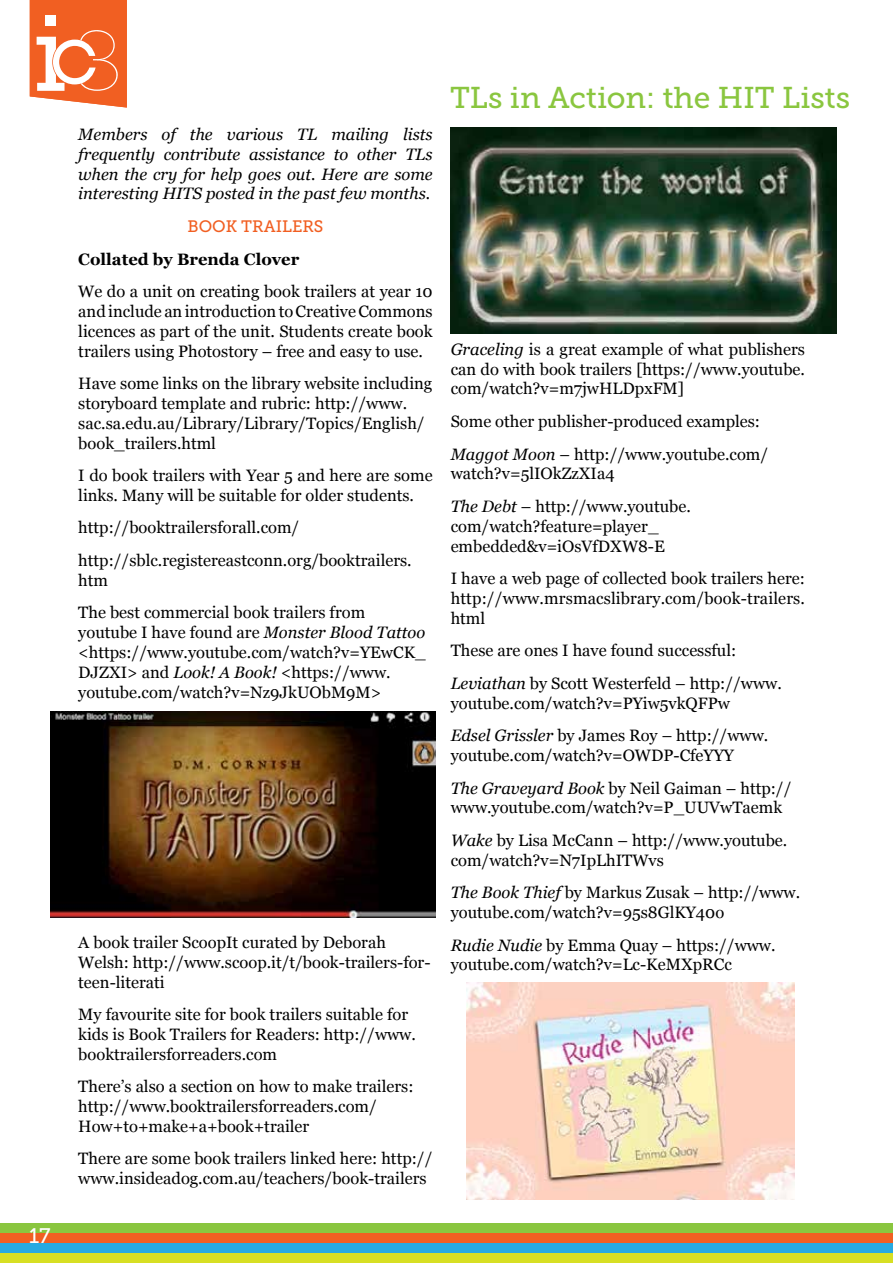
<style>
.page{position:relative;width:893px;height:1263px;background:#fff}
.page>*{position:absolute;margin:0;border:0;box-sizing:border-box;transform-origin:0 0}
.t1{font:30px "Museo Slab 500";color:#8ac63f}
.t2{font:21px "Museo Slab 500";color:#fff}
.t3{font:16.5px/19.8px "Georgia";color:#000}
.t4{font:italic 16.5px/19.8px "Georgia";color:#000;text-align:justify}
.t5{font:700 16.5px "Georgia";color:#000}
.t6{font:16.5px "Museo Slab 500";color:#f15f22}
.s1{font-style:italic}
</style>
<div class="page">
<div style="left:0;top:1223px;width:893px;height:10px;background:#8ac63f"></div>
<div style="left:0;top:1233px;width:893px;height:10px;background:#f15f22"></div>
<div style="left:0;top:1243px;width:893px;height:10px;background:#27aae1"></div>
<div style="left:0;top:1253px;width:893px;height:10px;background:#d7df23"></div>
<svg style="left:30px;top:0;width:97px;height:108px"></svg>
<img style="left:50px;top:711px;width:386px;height:206px">
<img style="left:451px;top:128px;width:385px;height:206px">
<img style="left:467px;top:982px;width:328px;height:217px">
<p class="t2" style="left:29px;top:1224px;width:23px">17</p>
<p class="t4" style="left:78px;top:125px;width:356px">Members of the various TL mailing lists frequently contribute assistance to other TLs when the cry for help goes out. Here are some interesting HITS posted in the past few months.</p>
<p class="t6" style="left:188px;top:217px;width:137px">BOOK TRAILERS</p>
<p class="t5" style="left:78px;top:248px;width:222px">Collated by Brenda Clover</p>
<p class="t3" style="left:78px;top:282px;width:356px;text-align:justify">We do a unit on creating book trailers at year 10 and include an introduction to Creative Commons licences as part of the unit. Students create book trailers using Photostory – free and easy to use.</p>
<p class="t3" style="left:78px;top:374px;width:355px">Have some links on the library website including storyboard template and rubric: http://www. sac.sa.edu.au/Library/Library/Topics/English/ book_trailers.html</p>
<p class="t3" style="left:78px;top:466px;width:356px">I do book trailers with Year 5 and here are some links. Many will be suitable for older students.</p>
<p class="t3" style="left:78px;top:512px;width:335px;line-height:32.5px">http://booktrailersforall.com/ http://sblc.registereastconn.org/booktrailers.</p>
<p class="t3" style="left:78px;top:564px;width:288px;line-height:32.5px">htm<br>The best commercial book trailers from</p>
<p class="t3" style="left:78px;top:623px;width:349px">youtube I have found are <span class="s1">Monster Blood Tattoo </span>&lt;https://www.youtube.com/watch?v=YEwCK_ DJZXI&gt; and <span class="s1">Look! A Book!</span> &lt;https://www. youtube.com/watch?v=Nz9JkUObM9M&gt;</p>
<p class="t3" style="left:78px;top:933px;width:354px">A book trailer ScoopIt curated by Deborah<br>Welsh: http://www.scoop.it/t/book-trailers-for&shy;teen-literati</p>
<p class="t3" style="left:78px;top:1005px;width:339px">My favourite site for book trailers suitable for kids is Book Trailers for Readers: http://www. booktrailersforreaders.com</p>
<p class="t3" style="left:78px;top:1077px;width:337px">There’s also a section on how to make trailers: http://www.booktrailersforreaders.com/<br>How+to+make+a+book+trailer</p>
<p class="t3" style="left:78px;top:1149px;width:356px">There are some book trailers linked here: http:// www.insideadog.com.au/teachers/book-trailers</p>
<h1 class="t1" style="left:450px;top:80px;width:402px">TLs in Action: the HIT Lists</h1>
<p class="t3" style="left:451px;top:340px;width:356px;text-align:justify"><span class="s1">Graceling</span> is a great example of what publishers can do with book trailers [https://www.youtube. com/watch?v=m7jwHLDpxFM]</p>
<p class="t3" style="left:451px;top:405px;width:319px;line-height:32.5px">Some other publisher-produced examples:<br><span class="s1">Maggot Moon</span> – http://www.youtube.com/</p>
<p class="t3" style="left:451px;top:458px;width:242px;line-height:32.5px">watch?v=5lIOkZzXIa4<br><span class="s1">The Debt</span> – http://www.youtube.</p>
<p class="t3" style="left:451px;top:516px;width:216px">com/watch?feature=player_ embedded&amp;v=iOsVfDXW8-E</p>
<p class="t3" style="left:451px;top:569px;width:356px;text-align:justify">I have a web page of collected book trailers here: http://www.mrsmacslibrary.com/book-trailers. html</p>
<p class="t3" style="left:451px;top:635px;width:333px;line-height:32.5px">These are ones I have found successful:<br><span class="s1">Leviathan</span> by Scott Westerfeld – http://www.</p>
<p class="t3" style="left:451px;top:687px;width:319px;line-height:32.5px">youtube.com/watch?v=PYiw5vkQFPw<br><span class="s1">Edsel Grissler</span> by James Roy – http://www.</p>
<p class="t3" style="left:451px;top:739px;width:342px;line-height:32.5px">youtube.com/watch?v=OWDP-CfeYYY<br><span class="s1">The Graveyard Book</span> by Neil Gaiman – http://</p>
<p class="t3" style="left:451px;top:792px;width:338px;line-height:32.5px">www.youtube.com/watch?v=P_UUVwTaemk<br><span class="s1">Wake</span> by Lisa McCann – http://www.youtube.</p>
<p class="t3" style="left:451px;top:844px;width:351px;line-height:32.5px">com/watch?v=N7IpLhITWvs<br><span class="s1">The Book Thief</span> by Markus Zusak – http://www.</p>
<p class="t3" style="left:451px;top:896px;width:326px;line-height:32.5px">youtube.com/watch?v=95s8GlKY40o<br><span class="s1">Rudie Nudie</span> by Emma Quay – https://www.</p>
<p class="t3" style="left:451px;top:955px;width:283px">youtube.com/watch?v=Lc-KeMXpRCc</p>
</div>
